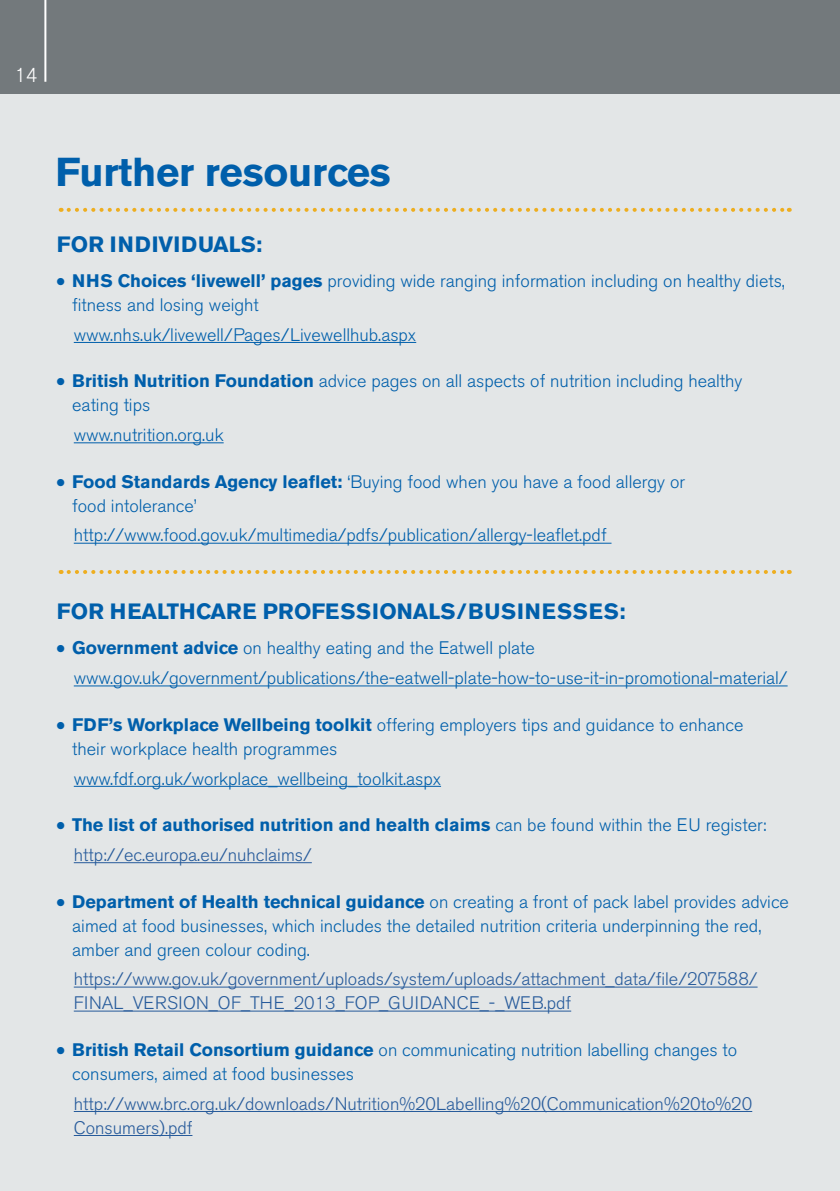
<style>
.page{position:relative;width:840px;height:1191px;background:#fff}
.page>*{position:absolute;margin:0;border:0;box-sizing:border-box;transform-origin:0 0}
.body{font:700 40px "Akzidenz Grotesk BE";letter-spacing:-.005em;color:#005fab}
.t1{font:700 22px "Akzidenz Grotesk BE";letter-spacing:.02em;color:#005fab}
.body-2{font:300 20px "Akzidenz Grotesk BE";color:#fff}
.t2{font:300 18px/24px "Akzidenz Grotesk BE";color:#005fab}
.t3{font:300 18px/24px "Akzidenz Grotesk BE";color:#275b9b}
.t4{font:700 18px "Akzidenz Grotesk BE";color:#005fab}
.s1{font-weight:700}
.s2{font-weight:300}
</style>
<div class="page">
<div style="left:0;top:94px;width:839px;height:1097px;background:#e3e6e7"></div>
<hr style="left:839px;top:94px;width:1px;height:1097px;background:#e3e6e7">
<div style="left:0;top:0;width:839px;height:93px;background:#73797c"></div>
<svg style="left:69px;top:208px;width:720px;height:4px"></svg>
<svg style="left:69px;top:570px;width:720px;height:4px"></svg>
<hr style="left:44px;top:0;width:2px;height:82px;background:#fff">
<hr style="left:74px;top:342px;width:342px;height:1px;background:#005fab">
<hr style="left:74px;top:442px;width:149px;height:1px;background:#005fab">
<hr style="left:74px;top:543px;width:537px;height:1px;background:#005fab">
<hr style="left:74px;top:685px;width:713px;height:1px;background:#005fab">
<hr style="left:74px;top:786px;width:367px;height:1px;background:#005fab">
<hr style="left:74px;top:862px;width:237px;height:1px;background:#275b9b">
<hr style="left:74px;top:986px;width:683px;height:1px;background:#275b9b">
<hr style="left:74px;top:1010px;width:497px;height:1px;background:#275b9b">
<hr style="left:74px;top:1111px;width:677px;height:1px;background:#275b9b">
<hr style="left:74px;top:1135px;width:118px;height:1px;background:#275b9b">
<p class="body-2" style="left:15px;top:64px;width:24px">14</p>
<p class="body" style="left:55px;top:149px;width:337px">Further resources</p>
<p class="t1" style="left:57px;top:231px;width:207px">FOR INDIVIDUALS:</p>
<p class="t2" style="left:72px;top:269px;width:713px;text-indent:-15px">● <span class="s1">NHS Choices ‘livewell’ pages</span> providing wide ranging information including on healthy diets, fitness and losing weight</p>
<p class="t2" style="left:74px;top:323px;width:344px">www.nhs.uk/livewell/Pages/Livewellhub.aspx</p>
<p class="t2" style="left:72px;top:369px;width:671px;text-indent:-15px">● <span class="s1">British Nutrition Foundation</span> advice pages on all aspects of nutrition including healthy eating tips</p>
<p class="t2" style="left:74px;top:423px;width:151px">www.nutrition.org.uk</p>
<p class="t2" style="left:72px;top:470px;width:614px;text-indent:-15px">● <span class="s1">Food Standards Agency leaflet:</span> ‘Buying food when you have a food allergy or food intolerance’</p>
<p class="t2" style="left:74px;top:523px;width:534px">http://www.food.gov.uk/multimedia/pdfs/publication/allergy-leaflet.pdf</p>
<p class="t1" style="left:57px;top:598px;width:570px">FOR HEALTHCARE PROFESSIONALS/BUSINESSES:</p>
<p class="t2" style="left:57px;top:636px;width:479px">● <span class="s1">Government advice</span> on healthy eating and the Eatwell plate</p>
<p class="t2" style="left:74px;top:666px;width:715px">www.gov.uk/government/publications/the-eatwell-plate-how-to-use-it-in-promotional-material/</p>
<p class="t2" style="left:72px;top:713px;width:672px;text-indent:-15px">● <span class="s1">FDF’s Workplace Wellbeing toolkit</span> offering employers tips and guidance to enhance their workplace health programmes</p>
<p class="t2" style="left:74px;top:766px;width:368px">www.fdf.org.uk/workplace_wellbeing_toolkit.aspx</p>
<p class="t4" style="left:57px;top:814px;width:710px">● The list of authorised nutrition and health claims <span class="s2">can be found within the EU register:</span></p>
<p class="t3" style="left:74px;top:843px;width:239px">http://ec.europa.eu/nuhclaims/</p>
<p class="t2" style="left:72px;top:889px;width:717px;text-indent:-15px">● <span class="s1">Department of Health technical guidance</span> on creating a front of pack label provides advice aimed at food businesses, which includes the detailed nutrition criteria underpinning the red, amber and green colour coding.</p>
<p class="t3" style="left:74px;top:967px;width:685px">https://www.gov.uk/government/uploads/system/uploads/attachment_data/file/207588/<br>FINAL_VERSION_OF_THE_2013_FOP_GUIDANCE_-_WEB.pdf</p>
<p class="t2" style="left:72px;top:1038px;width:666px;text-indent:-15px">● <span class="s1">British Retail Consortium guidance</span> on communicating nutrition labelling changes to consumers, aimed at food businesses</p>
<p class="t3" style="left:74px;top:1091px;width:679px">http://www.brc.org.uk/downloads/Nutrition%20Labelling%20(Communication%20to%20<br>Consumers).pdf</p>
</div>
